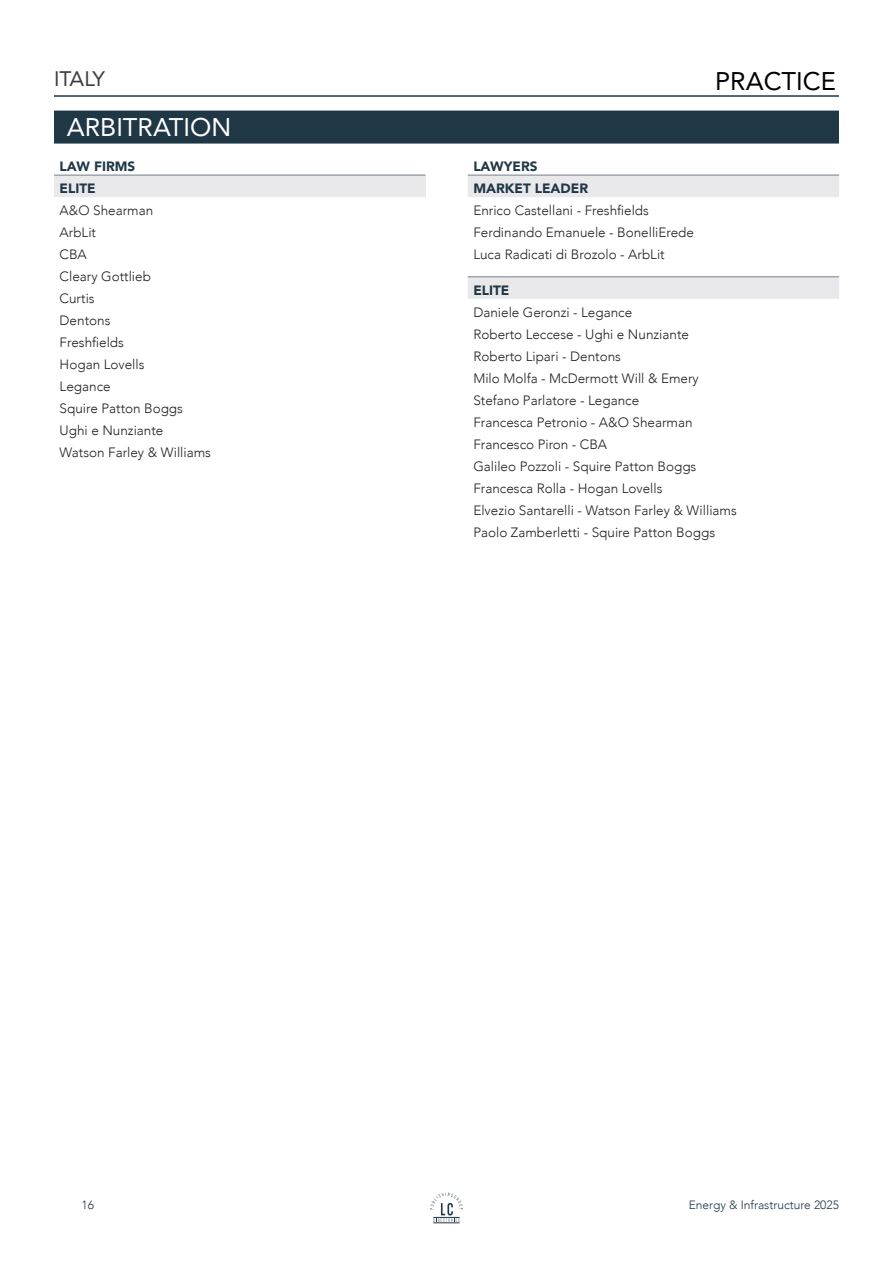
<style>
.page{position:relative;width:893px;height:1263px;background:#fff}
.page>*{position:absolute;margin:0;border:0;box-sizing:border-box;transform-origin:0 0}
.t1{font:25.5px "Avenir";color:#fff}
.t2{font:25.5px "Avenir";color:#000001}
.t3{font:21px "Avenir";letter-spacing:-.045em;color:#3e3e3f}
.t4{font:300 13.5px "Avenir";color:#231f20}
.t5{font:900 13.5px "Avenir";color:#203746}
.t6{font:300 12px "Avenir";color:#203746}
</style>
<div class="page">
<svg style="left:430px;top:1192px;width:33px;height:31px"></svg>
<hr style="left:54px;top:95px;width:785px;height:2px;background:#203746">
<div style="left:54px;top:111px;width:785px;height:33px;background:#203746"></div>
<div style="left:54px;top:175px;width:371px;height:22px;background:#e9e8eb"></div>
<hr style="left:54px;top:175px;width:371px;height:1px;background:#75808b">
<svg style="left:468px;top:176px;width:371px;height:123px"></svg>
<hr style="left:468px;top:175px;width:371px;height:1px;background:#75808b">
<hr style="left:468px;top:277px;width:371px;height:1px;background:#75808b">
<h2 class="t3" style="left:54px;top:61px;width:53px">ITALY</h2>
<p class="t2" style="left:715px;top:61px;width:122px">PRACTICE</p>
<p class="t1" style="left:67px;top:107px;width:166px">ARBITRATION</p>
<p class="t5" style="left:60px;top:155px;width:77px">LAW FIRMS</p>
<p class="t5" style="left:60px;top:177px;width:38px">ELITE</p>
<p class="t4" style="left:60px;top:202px;width:95px">A&amp;O Shearman</p>
<p class="t4" style="left:60px;top:224px;width:38px">ArbLit</p>
<p class="t4" style="left:60px;top:246px;width:29px">CBA</p>
<p class="t4" style="left:60px;top:268px;width:93px">Cleary Gottlieb</p>
<p class="t4" style="left:60px;top:290px;width:37px">Curtis</p>
<p class="t4" style="left:60px;top:312px;width:52px">Dentons</p>
<p class="t4" style="left:60px;top:334px;width:66px">Freshfields</p>
<p class="t4" style="left:60px;top:356px;width:86px">Hogan Lovells</p>
<p class="t4" style="left:60px;top:378px;width:53px">Legance</p>
<p class="t4" style="left:60px;top:400px;width:125px">Squire Patton Boggs</p>
<p class="t4" style="left:60px;top:422px;width:105px">Ughi e Nunziante</p>
<p class="t4" style="left:60px;top:444px;width:153px">Watson Farley &amp; Williams</p>
<p class="t5" style="left:473px;top:155px;width:66px">LAWYERS</p>
<p class="t5" style="left:473px;top:177px;width:116px">MARKET LEADER</p>
<p class="t4" style="left:473px;top:202px;width:177px">Enrico Castellani - Freshfields</p>
<p class="t4" style="left:473px;top:224px;width:222px">Ferdinando Emanuele - BonelliErede</p>
<p class="t4" style="left:473px;top:246px;width:193px">Luca Radicati di Brozolo - ArbLit</p>
<p class="t5" style="left:473px;top:278px;width:38px">ELITE</p>
<p class="t4" style="left:473px;top:304px;width:160px">Daniele Geronzi - Legance</p>
<p class="t4" style="left:473px;top:326px;width:217px">Roberto Leccese - Ughi e Nunziante</p>
<p class="t4" style="left:473px;top:348px;width:149px">Roberto Lipari - Dentons</p>
<p class="t4" style="left:473px;top:370px;width:227px">Milo Molfa - McDermott Will &amp; Emery</p>
<p class="t4" style="left:473px;top:392px;width:167px">Stefano Parlatore - Legance</p>
<p class="t4" style="left:473px;top:414px;width:221px">Francesca Petronio - A&amp;O Shearman</p>
<p class="t4" style="left:473px;top:436px;width:135px">Francesco Piron - CBA</p>
<p class="t4" style="left:473px;top:458px;width:224px">Galileo Pozzoli - Squire Patton Boggs</p>
<p class="t4" style="left:473px;top:480px;width:191px">Francesca Rolla - Hogan Lovells</p>
<p class="t4" style="left:473px;top:502px;width:265px">Elvezio Santarelli - Watson Farley &amp; Williams</p>
<p class="t4" style="left:473px;top:524px;width:243px">Paolo Zamberletti - Squire Patton Boggs</p>
<p class="t6" style="left:82px;top:1198px;width:14px">16</p>
<p class="t6" style="left:689px;top:1198px;width:152px">Energy &amp; Infrastructure 2025</p>
</div>
